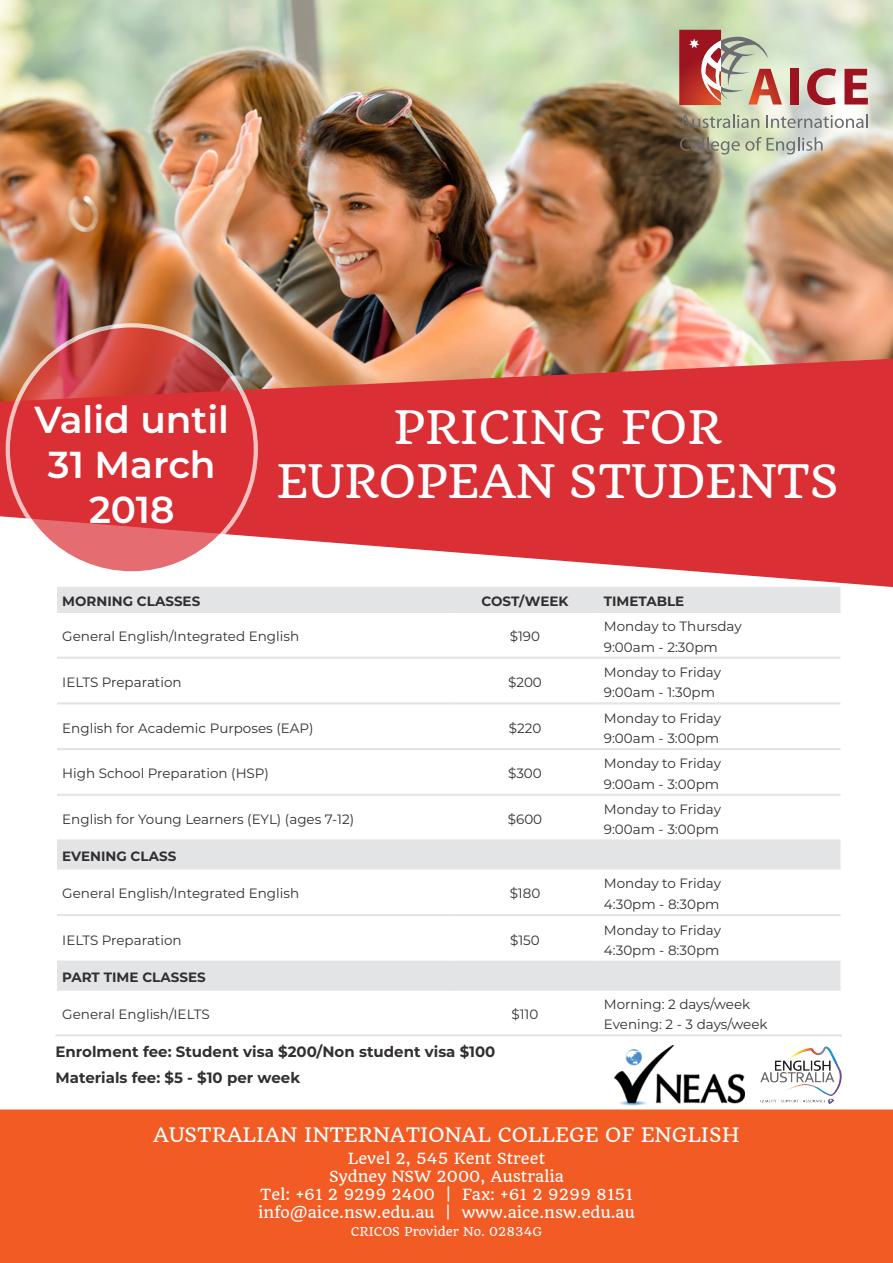
<style>
.page{position:relative;width:893px;height:1263px;background:#fff}
.page>*{position:absolute;margin:0;border:0;box-sizing:border-box;transform-origin:0 0}
.t1{font:45px/54px "Quando";color:#fff;text-align:center}
.t2{font:600 37.5px/45px "Montserrat";color:#fff;text-align:center}
.t3{font:19.5px "Quando";color:#fff}
.t4{font:15px "Quando";color:#fff}
.t5{font:700 15px/26.5px "Montserrat";color:#231f20}
.t6{font:13.5px/20.4px "Montserrat";color:#231f20}
.t7{font:700 13.5px "Montserrat";color:#231f20}
.t8{font:12px "Quando";color:#fff}
</style>
<div class="page">
<img style="left:0;top:0;width:893px;height:359px">
<div style="left:0;top:1109px;width:893px;height:154px;background:#f25b24"></div>
<svg style="left:680px;top:114px;width:79px;height:14px"></svg>
<svg style="left:766px;top:114px;width:102px;height:14px"></svg>
<svg style="left:680px;top:137px;width:143px;height:17px;background:#abae9b"></svg>
<svg style="left:679px;top:30px;width:103px;height:75px;background:#c18d7f"></svg>
<div style="left:790px;top:69px;width:8px;height:35px;background:#9d1320"></div>
<svg style="left:807px;top:68px;width:29px;height:37px"></svg>
<svg style="left:844px;top:69px;width:24px;height:35px"></svg>
<div style="left:57px;top:587px;width:783px;height:24px;background:#e3e4e5"></div>
<svg style="left:57px;top:656px;width:783px;height:332px"></svg>
<hr style="left:57px;top:611px;width:395px;height:2px;background:#e1e2e4">
<hr style="left:452px;top:611px;width:146px;height:2px;background:#e1e2e4">
<hr style="left:598px;top:611px;width:242px;height:2px;background:#e1e2e4">
<hr style="left:57px;top:657px;width:395px;height:2px;background:#e1e2e4">
<hr style="left:452px;top:657px;width:146px;height:2px;background:#e1e2e4">
<hr style="left:598px;top:657px;width:242px;height:2px;background:#e1e2e4">
<hr style="left:57px;top:702px;width:395px;height:2px;background:#e1e2e4">
<hr style="left:452px;top:702px;width:146px;height:2px;background:#e1e2e4">
<hr style="left:598px;top:702px;width:242px;height:2px;background:#e1e2e4">
<hr style="left:57px;top:748px;width:395px;height:2px;background:#e1e2e4">
<hr style="left:452px;top:748px;width:146px;height:2px;background:#e1e2e4">
<hr style="left:598px;top:748px;width:242px;height:2px;background:#e1e2e4">
<hr style="left:57px;top:794px;width:395px;height:2px;background:#e1e2e4">
<hr style="left:452px;top:794px;width:146px;height:2px;background:#e1e2e4">
<hr style="left:598px;top:794px;width:242px;height:2px;background:#e1e2e4">
<hr style="left:57px;top:839px;width:395px;height:2px;background:#e1e2e4">
<hr style="left:452px;top:839px;width:146px;height:2px;background:#e1e2e4">
<hr style="left:598px;top:839px;width:242px;height:2px;background:#e1e2e4">
<hr style="left:57px;top:867px;width:395px;height:2px;background:#e1e2e4">
<hr style="left:452px;top:867px;width:146px;height:2px;background:#e1e2e4">
<hr style="left:598px;top:867px;width:242px;height:2px;background:#e1e2e4">
<hr style="left:57px;top:914px;width:395px;height:2px;background:#e1e2e4">
<hr style="left:452px;top:914px;width:146px;height:2px;background:#e1e2e4">
<hr style="left:598px;top:914px;width:242px;height:2px;background:#e1e2e4">
<hr style="left:57px;top:960px;width:395px;height:3px;background:#e1e2e4">
<hr style="left:452px;top:960px;width:146px;height:3px;background:#e1e2e4">
<hr style="left:598px;top:960px;width:242px;height:3px;background:#e1e2e4">
<hr style="left:57px;top:988px;width:395px;height:3px;background:#e1e2e4">
<hr style="left:452px;top:988px;width:146px;height:3px;background:#e1e2e4">
<hr style="left:598px;top:988px;width:242px;height:3px;background:#e1e2e4">
<hr style="left:56px;top:1034px;width:396px;height:2px;background:#e1e2e4">
<hr style="left:452px;top:1034px;width:146px;height:2px;background:#e1e2e4">
<hr style="left:598px;top:1034px;width:244px;height:2px;background:#e1e2e4">
<img style="left:614px;top:1045px;width:130px;height:61px">
<img style="left:744px;top:1036px;width:98px;height:68px">
<svg style="left:0;top:359px;width:893px;height:228px;fill:#da2f35"></svg>
<svg style="left:8px;top:325px;width:248px;height:248px;background:#d84144"></svg>
<p class="t2" style="left:35px;top:395px;width:196px">Valid until<br>31 March<br>2018</p>
<p class="t1" style="left:276px;top:401px;width:564px">PRICING FOR<br>EUROPEAN STUDENTS</p>
<p class="t7" style="left:62px;top:591px;width:140px">MORNING CLASSES</p>
<p class="t7" style="left:482px;top:591px;width:88px">COST/WEEK</p>
<p class="t7" style="left:604px;top:591px;width:82px">TIMETABLE</p>
<p class="t6" style="left:62px;top:626px;width:238px">General English/Integrated English</p>
<p class="t6" style="left:510px;top:626px;width:32px">$190</p>
<p class="t6" style="left:604px;top:616px;width:139px">Monday to Thursday<br>9:00am - 2:30pm</p>
<p class="t6" style="left:62px;top:672px;width:121px">IELTS Preparation</p>
<p class="t6" style="left:508px;top:672px;width:35px">$200</p>
<p class="t6" style="left:604px;top:661px;width:119px">Monday to Friday<br>9:00am - 1:30pm</p>
<p class="t6" style="left:62px;top:717px;width:253px">English for Academic Purposes (EAP)</p>
<p class="t6" style="left:509px;top:717px;width:34px">$220</p>
<p class="t6" style="left:604px;top:707px;width:119px">Monday to Friday<br>9:00am - 3:00pm</p>
<p class="t6" style="left:62px;top:763px;width:208px">High School Preparation (HSP)</p>
<p class="t6" style="left:508px;top:763px;width:35px">$300</p>
<p class="t6" style="left:604px;top:753px;width:119px">Monday to Friday<br>9:00am - 3:00pm</p>
<p class="t6" style="left:62px;top:809px;width:293px">English for Young Learners (EYL) (ages 7-12)</p>
<p class="t6" style="left:508px;top:809px;width:36px">$600</p>
<p class="t6" style="left:604px;top:798px;width:119px">Monday to Friday<br>9:00am - 3:00pm</p>
<p class="t7" style="left:62px;top:846px;width:116px">EVENING CLASS</p>
<p class="t6" style="left:62px;top:883px;width:238px">General English/Integrated English</p>
<p class="t6" style="left:510px;top:883px;width:32px">$180</p>
<p class="t6" style="left:604px;top:873px;width:119px">Monday to Friday<br>4:30pm - 8:30pm</p>
<p class="t6" style="left:62px;top:929px;width:121px">IELTS Preparation</p>
<p class="t6" style="left:510px;top:929px;width:31px">$150</p>
<p class="t6" style="left:604px;top:919px;width:119px">Monday to Friday<br>4:30pm - 8:30pm</p>
<p class="t7" style="left:62px;top:968px;width:145px">PART TIME CLASSES</p>
<p class="t6" style="left:62px;top:1003px;width:149px">General English/IELTS</p>
<p class="t6" style="left:512px;top:1003px;width:28px">$110</p>
<p class="t6" style="left:604px;top:993px;width:165px">Morning: 2 days/week<br>Evening: 2 - 3 days/week</p>
<p class="t5" style="left:56px;top:1037px;width:441px">Enrolment fee: Student visa $200/Non student visa $100<br>Materials fee: $5 - $10 per week</p>
<p class="t3" style="left:153px;top:1122px;width:588px">AUSTRALIAN INTERNATIONAL COLLEGE OF ENGLISH</p>
<p class="t4" style="left:348px;top:1149px;width:199px">Level 2, 545 Kent Street</p>
<p class="t4" style="left:329px;top:1167px;width:236px">Sydney NSW 2000, Australia</p>
<p class="t4" style="left:260px;top:1185px;width:374px">Tel: +61 2 9299 2400 | Fax: +61 2 9299 8151</p>
<p class="t4" style="left:258px;top:1203px;width:378px">info@aice.nsw.edu.au | www.aice.nsw.edu.au</p>
<p class="t8" style="left:351px;top:1224px;width:193px">CRICOS Provider No. 02834G</p>
</div>
